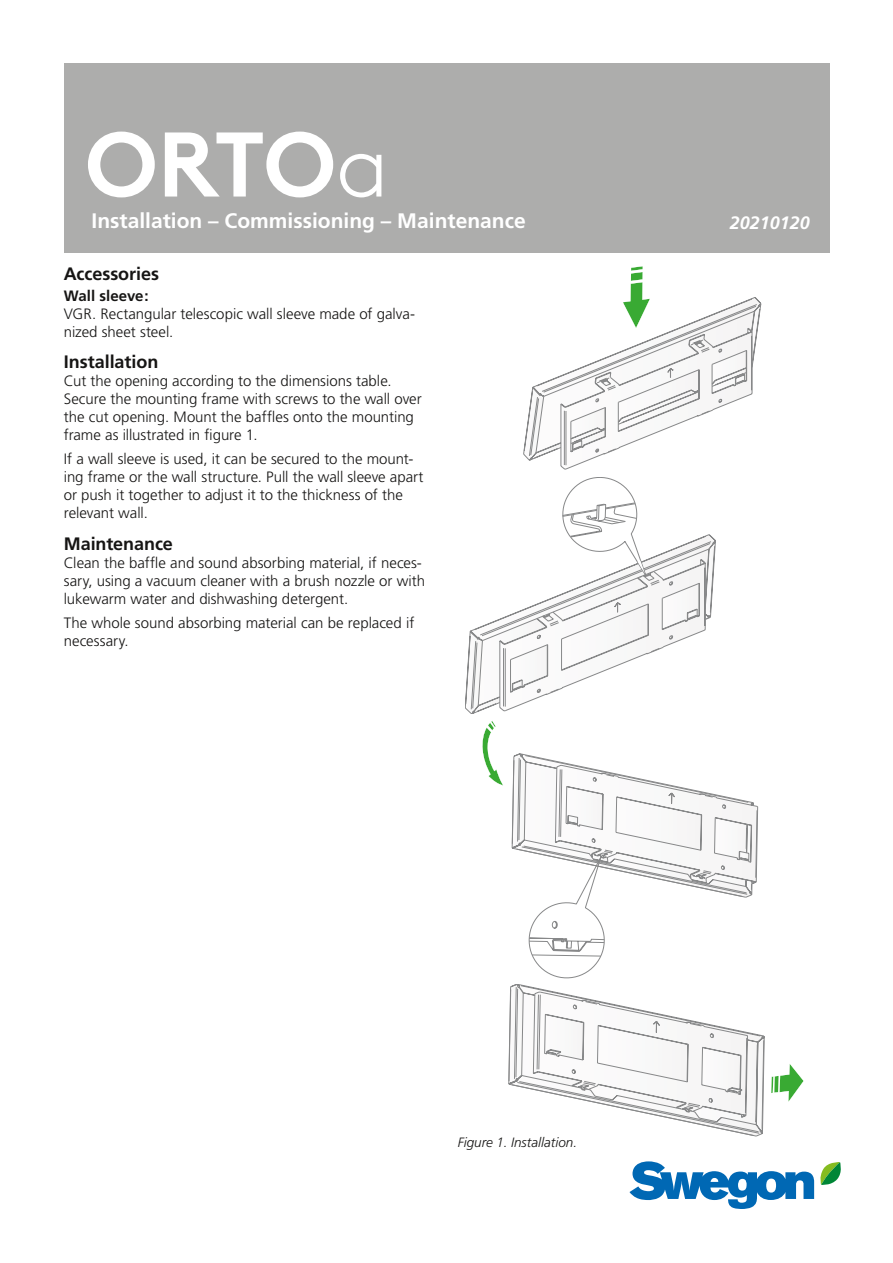
<style>
.page{position:relative;width:893px;height:1263px;background:#fff}
.page>*{position:absolute;margin:0;border:0;box-sizing:border-box;transform-origin:0 0}
.t1{font:700 91.5px "Swegon Brown";color:#fff}
.t2{font:700 21px "Frutiger";color:#fff}
.t3{font:700 18px "Frutiger";letter-spacing:-.005em;color:#161514}
.t4{font:italic 700 18px "Frutiger";color:#fff}
.t5{font:300 15px/18px "Frutiger";color:#161514}
.t6{font:700 15px "Frutiger";color:#161514}
.t7{font:italic 300 13.5px "Frutiger";color:#161514}
.s1{font-weight:300}
</style>
<div class="page">
<div style="left:64px;top:64px;width:765px;height:189px;background:#adadac"></div>
<svg style="left:629px;top:1161px;width:212px;height:48px"></svg>
<svg style="left:523px;top:266px;width:238px;height:203px"></svg>
<svg style="left:465px;top:477px;width:250px;height:237px"></svg>
<svg style="left:512px;top:753px;width:246px;height:225px"></svg>
<svg style="left:482px;top:721px;width:21px;height:65px"></svg>
<svg style="left:771px;top:1064px;width:33px;height:38px"></svg>
<svg style="left:509px;top:984px;width:256px;height:152px"></svg>
<h1 class="t1" style="left:85px;top:90px;width:305px">ORTO<span class="s1">a</span></h1>
<h2 class="t2" style="left:92px;top:208px;width:436px">Installation – Commissioning – Maintenance</h2>
<p class="t4" style="left:730px;top:212px;width:82px">20210120</p>
<p class="t3" style="left:64px;top:263px;width:97px">Accessories</p>
<p class="t6" style="left:64px;top:287px;width:86px">Wall sleeve:</p>
<p class="t5" style="left:64px;top:305px;width:353px">VGR. Rectangular telescopic wall sleeve made of galva&shy;nized sheet steel.</p>
<p class="t3" style="left:64px;top:351px;width:96px">Installation</p>
<p class="t5" style="left:64px;top:372px;width:359px">Cut the opening according to the dimensions table.<br>Secure the mounting frame with screws to the wall over the cut opening. Mount the baffles onto the mounting frame as illustrated in figure 1.</p>
<p class="t5" style="left:64px;top:450px;width:361px">If a wall sleeve is used, it can be secured to the mount&shy;ing frame or the wall structure. Pull the wall sleeve apart or push it together to adjust it to the thickness of the relevant wall.</p>
<p class="t3" style="left:64px;top:533px;width:111px">Maintenance</p>
<p class="t5" style="left:64px;top:554px;width:363px">Clean the baffle and sound absorbing material, if neces&shy;sary, using a vacuum cleaner with a brush nozzle or with lukewarm water and dishwashing detergent.</p>
<p class="t5" style="left:64px;top:614px;width:352px">The whole sound absorbing material can be replaced if necessary.</p>
<p class="t7" style="left:458px;top:1134px;width:121px">Figure 1. Installation.</p>
</div>
